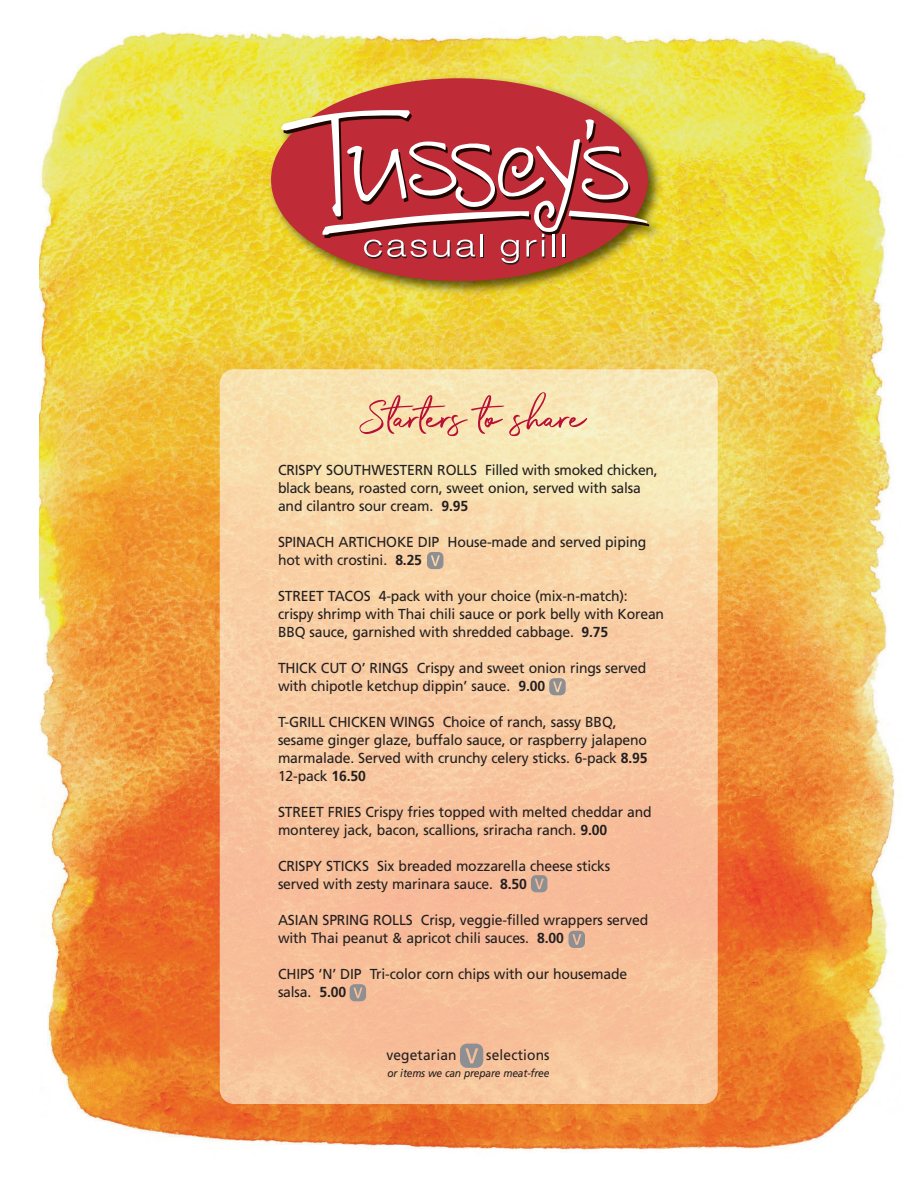
<style>
.page{position:relative;width:918px;height:1188px;background:#fff}
.page>*{position:absolute;margin:0;border:0;box-sizing:border-box;transform-origin:0 0}
.t1{font:72px "The Saturday Clean";color:#b90f36}
.t2{font:14.55px/18px "Frutiger";letter-spacing:-.01em;color:#231f20;scale:.96 1}
.t3{font:14.55px "Frutiger";letter-spacing:.01em;color:#231f20;scale:.95 1}
.t4{font:italic 11.1px "Frutiger";letter-spacing:-.015em;color:#231f20;scale:.92 1}
.s1{font-weight:700}
</style>
<div class="page">
<img style="left:39px;top:32px;width:856px;height:1119px">
<img style="left:220px;top:369px;width:498px;height:735px">
<svg style="left:427px;top:552px;width:16px;height:17px"></svg>
<svg style="left:549px;top:678px;width:17px;height:17px"></svg>
<svg style="left:350px;top:984px;width:16px;height:17px"></svg>
<svg style="left:531px;top:875px;width:16px;height:17px"></svg>
<svg style="left:569px;top:931px;width:16px;height:17px"></svg>
<svg style="left:460px;top:1044px;width:23px;height:24px"></svg>
<img style="left:254px;top:55px;width:424px;height:276px">
<div style="left:271px;top:78px;width:377px;height:203px;background:#bf2b37;border-radius:50%"></div>
<svg style="left:281px;top:109px;width:368px;height:156px"></svg>
<hr style="left:552px;top:234px;width:3px;height:22px;background:#fff">
<hr style="left:562px;top:234px;width:3px;height:22px;background:#fff">
<p class="t1" style="left:359px;top:360px;width:228px">Starters to share</p>
<p class="t2" style="left:278px;top:462px;width:397px">CRISPY SOUTHWESTERN ROLLS Filled with smoked chicken, black beans, roasted corn, sweet onion, served with salsa and cilantro sour cream. <span class="s1">9.95</span></p>
<p class="t2" style="left:278px;top:534px;width:385px">SPINACH ARTICHOKE DIP House-made and served piping hot with crostini. <span class="s1">8.25</span></p>
<p class="t2" style="left:278px;top:588px;width:404px">STREET TACOS 4-pack with your choice (mix-n-match): crispy shrimp with Thai chili sauce or pork belly with Korean<br>BBQ sauce, garnished with shredded cabbage. <span class="s1">9.75</span></p>
<p class="t2" style="left:278px;top:660px;width:385px">THICK CUT O’ RINGS Crispy and sweet onion rings served with chipotle ketchup dippin’ sauce. <span class="s1">9.00</span></p>
<p class="t2" style="left:278px;top:714px;width:386px">T-GRILL CHICKEN WINGS Choice of ranch, sassy BBQ, sesame ginger glaze, buffalo sauce, or raspberry jalapeno marmalade. Served with crunchy celery sticks. 6-pack <span class="s1">8.95<br></span>12-pack <span class="s1">16.50</span></p>
<p class="t2" style="left:278px;top:804px;width:391px">STREET FRIES Crispy fries topped with melted cheddar and monterey jack, bacon, scallions, sriracha ranch. <span class="s1">9.00</span></p>
<p class="t2" style="left:278px;top:858px;width:348px">CRISPY STICKS Six breaded mozzarella cheese sticks served with zesty marinara sauce. <span class="s1">8.50</span></p>
<p class="t2" style="left:278px;top:912px;width:387px">ASIAN SPRING ROLLS Crisp, veggie-filled wrappers served with Thai peanut &amp; apricot chili sauces. <span class="s1">8.00</span></p>
<p class="t2" style="left:278px;top:966px;width:365px">CHIPS ‘N’ DIP Tri-color corn chips with our housemade salsa. <span class="s1">5.00</span></p>
<p class="t3" style="left:386px;top:1049px;width:75px">vegetarian</p>
<p class="t3" style="left:486px;top:1049px;width:68px">selections</p>
<p class="t4" style="left:387px;top:1069px;width:178px">or items we can prepare meat-free</p>
</div>
